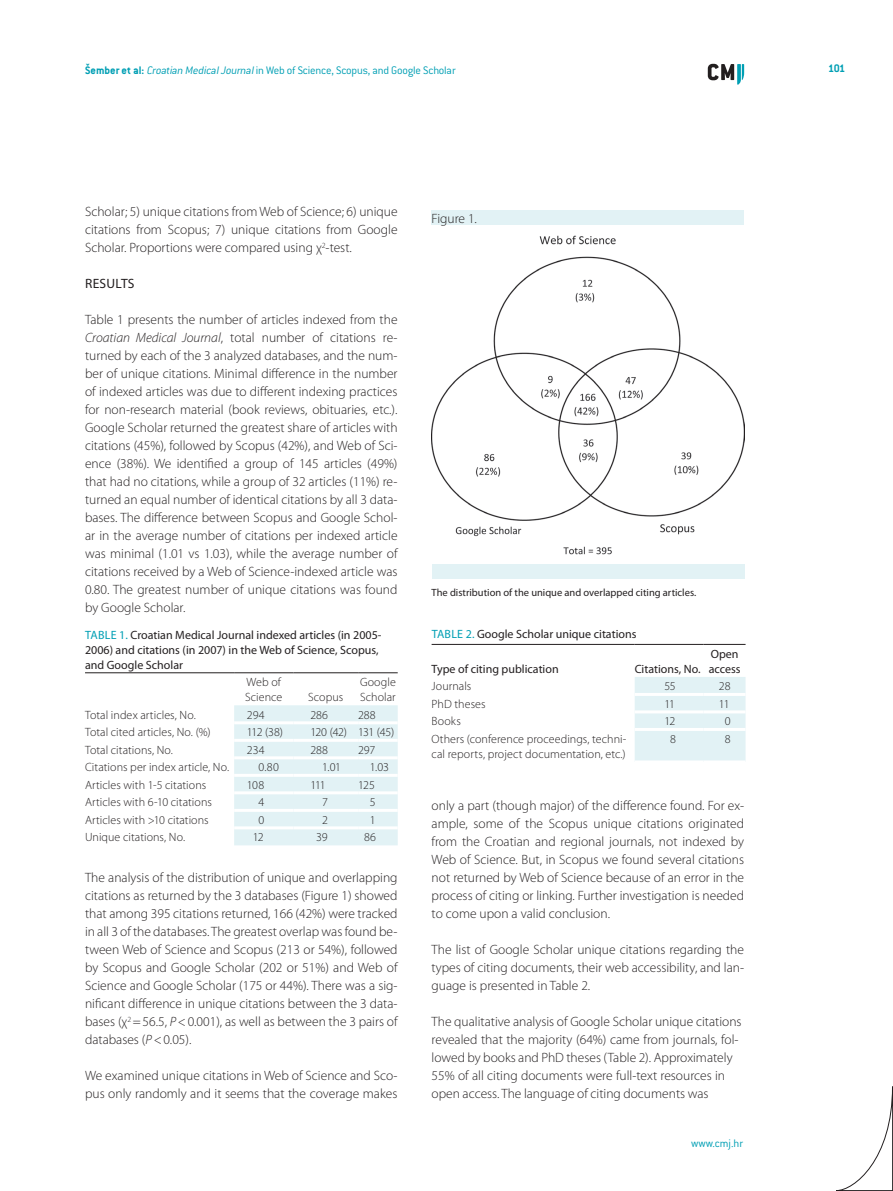
<style>
.page{position:relative;width:893px;height:1191px;background:#fff}
.page>*{position:absolute;margin:0;border:0;box-sizing:border-box;transform-origin:0 0}
.t1{font:300 13.5px/18px "Myriad Pro";color:#231f20;text-align:justify}
.t2{font:13.5px "Myriad Pro";letter-spacing:.02em;color:#231f20}
.t3{font:300 12px/15px "Myriad Pro";letter-spacing:.005em;color:#231f20}
.t4{font:12px/15px "Myriad Pro";color:#231f20}
.t5{font:300 12px "ITC Conduit LTCE";letter-spacing:-.015em;color:#009fb4}
.t6{font:300 12px "Myriad Pro";letter-spacing:-.04em;color:#231f20}
.t7{font:700 12px "ITC Conduit LTCE";color:#009fb4}
.t8{font:10.5px "Myriad Pro";color:#231f20}
.s1{font-weight:700}
.s2{font-style:italic}
.s3{color:#009fb4}
</style>
<div class="page">
<svg style="left:708px;top:64px;width:36px;height:21px"></svg>
<svg style="left:836px;top:1086px;width:57px;height:105px"></svg>
<div style="left:234px;top:705px;width:164px;height:140px;background:#e2f2f5"></div>
<hr style="left:85px;top:672px;width:149px;height:1px;background:#231f20">
<hr style="left:234px;top:672px;width:59px;height:1px;background:#231f20">
<hr style="left:293px;top:672px;width:65px;height:1px;background:#231f20">
<hr style="left:358px;top:672px;width:40px;height:1px;background:#231f20">
<hr style="left:234px;top:721px;width:59px;height:3px;background:#fff">
<hr style="left:293px;top:721px;width:65px;height:3px;background:#fff">
<hr style="left:358px;top:721px;width:40px;height:3px;background:#fff">
<hr style="left:234px;top:739px;width:59px;height:3px;background:#fff">
<hr style="left:293px;top:739px;width:65px;height:3px;background:#fff">
<hr style="left:358px;top:739px;width:40px;height:3px;background:#fff">
<hr style="left:234px;top:756px;width:59px;height:3px;background:#fff">
<hr style="left:293px;top:756px;width:65px;height:3px;background:#fff">
<hr style="left:358px;top:756px;width:40px;height:3px;background:#fff">
<hr style="left:234px;top:774px;width:59px;height:3px;background:#fff">
<hr style="left:293px;top:774px;width:65px;height:3px;background:#fff">
<hr style="left:358px;top:774px;width:40px;height:3px;background:#fff">
<hr style="left:234px;top:791px;width:59px;height:3px;background:#fff">
<hr style="left:293px;top:791px;width:65px;height:3px;background:#fff">
<hr style="left:358px;top:791px;width:40px;height:3px;background:#fff">
<hr style="left:234px;top:809px;width:59px;height:3px;background:#fff">
<hr style="left:293px;top:809px;width:65px;height:3px;background:#fff">
<hr style="left:358px;top:809px;width:40px;height:3px;background:#fff">
<hr style="left:234px;top:826px;width:59px;height:3px;background:#fff">
<hr style="left:293px;top:826px;width:65px;height:3px;background:#fff">
<hr style="left:358px;top:826px;width:40px;height:3px;background:#fff">
<div style="left:635px;top:677px;width:111px;height:83px;background:#e2f2f5"></div>
<hr style="left:432px;top:644px;width:203px;height:1px;background:#231f20">
<hr style="left:635px;top:644px;width:69px;height:1px;background:#231f20">
<hr style="left:704px;top:644px;width:42px;height:1px;background:#231f20">
<hr style="left:635px;top:693px;width:69px;height:3px;background:#fff">
<hr style="left:704px;top:693px;width:42px;height:3px;background:#fff">
<hr style="left:635px;top:710px;width:69px;height:3px;background:#fff">
<hr style="left:704px;top:710px;width:42px;height:3px;background:#fff">
<hr style="left:635px;top:728px;width:69px;height:3px;background:#fff">
<hr style="left:704px;top:728px;width:42px;height:3px;background:#fff">
<img style="left:432px;top:235px;width:312px;height:320px">
<div style="left:432px;top:210px;width:312px;height:15px;background:#e2f2f5"></div>
<div style="left:432px;top:564px;width:312px;height:15px;background:#e2f2f5"></div>
<p class="t5" style="left:85px;top:63px;width:372px"><span class="s1">Šember et al:</span> <span class="s2">Croatian MedicalJournal</span>in Web of Science, Scopus, and Google Scholar</p>
<p class="t7" style="left:828px;top:61px;width:18px">101</p>
<p class="t1" style="left:85px;top:202px;width:314px">Scholar; 5) unique citations from Web of Science; 6) unique citations from Scopus; 7) unique citations from Google Scholar. Proportions were compared using χ<sup>2</sup>-test.</p>
<p class="t2" style="left:85px;top:275px;width:51px">Results</p>
<p class="t1" style="left:85px;top:310px;width:314px">Table 1 presents the number of articles indexed from the <span class="s2">Croatian Medical Journal</span>, total number of citations re&shy;turned by each of the 3 analyzed databases, and the num&shy;ber of unique citations. Minimal difference in the number of indexed articles was due to different indexing practices for non-research material (book reviews, obituaries, etc.).<br>Google Scholar returned the greatest share of articles with citations (45%), followed by Scopus (42%), and Web of Sci&shy;ence (38%). We identified a group of 145 articles (49%) that had no citations, while a group of 32 articles (11%) re&shy;turned an equal number of identical citations by all 3 data&shy;bases. The difference between Scopus and Google Schol&shy;ar in the average number of citations per indexed article was minimal (1.01 vs 1.03), while the average number of citations received by a Web of Science-indexed article was 0.80. The greatest number of unique citations was found by Google Scholar.</p>
<p class="t4" style="left:85px;top:627px;width:298px"><span class="s3">Table 1.</span> Croatian Medical Journal indexed articles (in 2005-<br>2006) and citations (in 2007) in the Web of Science, Scopus, and Google Scholar</p>
<p class="t3" style="left:245px;top:674px;width:39px">Web of<br>Science</p>
<p class="t3" style="left:360px;top:674px;width:37px">Google<br>Scholar</p>
<p class="t3" style="left:308px;top:689px;width:37px">Scopus</p>
<p class="t3" style="left:85px;top:707px;width:112px">Total index articles, No.</p>
<p class="t3" style="left:247px;top:707px;width:19px">294</p>
<p class="t3" style="left:310px;top:707px;width:19px">286</p>
<p class="t3" style="left:358px;top:707px;width:19px">288</p>
<p class="t3" style="left:85px;top:724px;width:127px">Total cited articles, No. (%)</p>
<p class="t3" style="left:247px;top:724px;width:38px">112 (38)</p>
<p class="t6" style="left:310px;top:725px;width:86px">120 (42) 131 (45)</p>
<p class="t3" style="left:85px;top:742px;width:89px">Total citations, No.</p>
<p class="t3" style="left:247px;top:742px;width:19px">234</p>
<p class="t3" style="left:310px;top:742px;width:19px">288</p>
<p class="t3" style="left:358px;top:742px;width:19px">297</p>
<p class="t3" style="left:85px;top:759px;width:146px">Citations per index article, No.</p>
<p class="t3" style="left:259px;top:759px;width:22px">0.80</p>
<p class="t3" style="left:322px;top:759px;width:20px">1.01</p>
<p class="t3" style="left:370px;top:759px;width:21px">1.03</p>
<p class="t3" style="left:85px;top:777px;width:123px">Articles with 1-5 citations</p>
<p class="t3" style="left:247px;top:777px;width:19px">108</p>
<p class="t3" style="left:310px;top:777px;width:17px">111</p>
<p class="t3" style="left:358px;top:777px;width:18px">125</p>
<p class="t3" style="left:85px;top:794px;width:128px">Articles with 6-10 citations</p>
<p class="t3" style="left:259px;top:794px;width:7px">4</p>
<p class="t3" style="left:322px;top:794px;width:7px">7</p>
<p class="t3" style="left:370px;top:794px;width:7px">5</p>
<p class="t3" style="left:85px;top:812px;width:125px">Articles with &gt;10 citations</p>
<p class="t3" style="left:259px;top:812px;width:7px">0</p>
<p class="t3" style="left:322px;top:812px;width:7px">2</p>
<p class="t3" style="left:370px;top:812px;width:7px">1</p>
<p class="t3" style="left:85px;top:829px;width:102px">Unique citations, No.</p>
<p class="t3" style="left:253px;top:829px;width:12px">12</p>
<p class="t3" style="left:316px;top:829px;width:13px">39</p>
<p class="t3" style="left:364px;top:829px;width:13px">86</p>
<p class="t1" style="left:85px;top:868px;width:314px">The analysis of the distribution of unique and overlapping citations as returned by the 3 databases (Figure 1) showed that among 395 citations returned, 166 (42%) were tracked in all 3 of the databases. The greatest overlap was found be&shy;tween Web of Science and Scopus (213 or 54%), followed by Scopus and Google Scholar (202 or 51%) and Web of Science and Google Scholar (175 or 44%). There was a sig&shy;nificant difference in unique citations between the 3 data&shy;bases (χ<sup>2</sup> =56.5, <span class="s2">P</span>&lt;0.001), as well as between the 3 pairs of databases (<span class="s2">P</span>&lt;0.05).</p>
<p class="t1" style="left:85px;top:1066px;width:314px">We examined unique citations in Web of Science and Sco&shy;pus only randomly and it seems that the coverage makes</p>
<p class="t1" style="left:432px;top:209px;width:47px">Figure 1.</p>
<p class="t8" style="left:432px;top:586px;width:266px">The distribution of the unique and overlapped citing articles.</p>
<p class="t4" style="left:432px;top:626px;width:206px"><span class="s3">Table 2.</span> Google Scholar unique citations</p>
<p class="t4" style="left:432px;top:661px;width:129px">Type of citing publication</p>
<p class="t4" style="left:635px;top:661px;width:67px">Citations, No.</p>
<p class="t4" style="left:709px;top:646px;width:33px">Open access</p>
<p class="t3" style="left:432px;top:678px;width:41px">Journals</p>
<p class="t3" style="left:664px;top:678px;width:13px">55</p>
<p class="t3" style="left:719px;top:678px;width:13px">28</p>
<p class="t3" style="left:432px;top:696px;width:56px">PhD theses</p>
<p class="t3" style="left:664px;top:696px;width:12px">11</p>
<p class="t3" style="left:719px;top:696px;width:12px">11</p>
<p class="t3" style="left:432px;top:713px;width:31px">Books</p>
<p class="t3" style="left:664px;top:713px;width:12px">12</p>
<p class="t3" style="left:725px;top:713px;width:7px">0</p>
<p class="t3" style="left:432px;top:731px;width:196px">Others (conference proceedings, techni&shy;cal reports, project documentation, etc.)</p>
<p class="t3" style="left:670px;top:731px;width:7px">8</p>
<p class="t3" style="left:725px;top:731px;width:7px">8</p>
<p class="t1" style="left:432px;top:796px;width:314px">only a part (though major) of the difference found. For ex&shy;ample, some of the Scopus unique citations originated from the Croatian and regional journals, not indexed by Web of Science. But, in Scopus we found several citations not returned by Web of Science because of an error in the process of citing or linking. Further investigation is needed to come upon a valid conclusion.</p>
<p class="t1" style="left:432px;top:940px;width:314px">The list of Google Scholar unique citations regarding the types of citing documents, their web accessibility, and lan&shy;guage is presented in Table 2.</p>
<p class="t1" style="left:432px;top:1012px;width:311px;text-align:left">The qualitative analysis of Google Scholar unique citations revealed that the majority (64%) came from journals, fol&shy;lowed by books and PhD theses (Table 2). Approximately 55% of all citing documents were full-text resources in open access. The language of citing documents was</p>
<p class="t5" style="left:691px;top:1136px;width:54px">www.cmj.hr</p>
</div>
